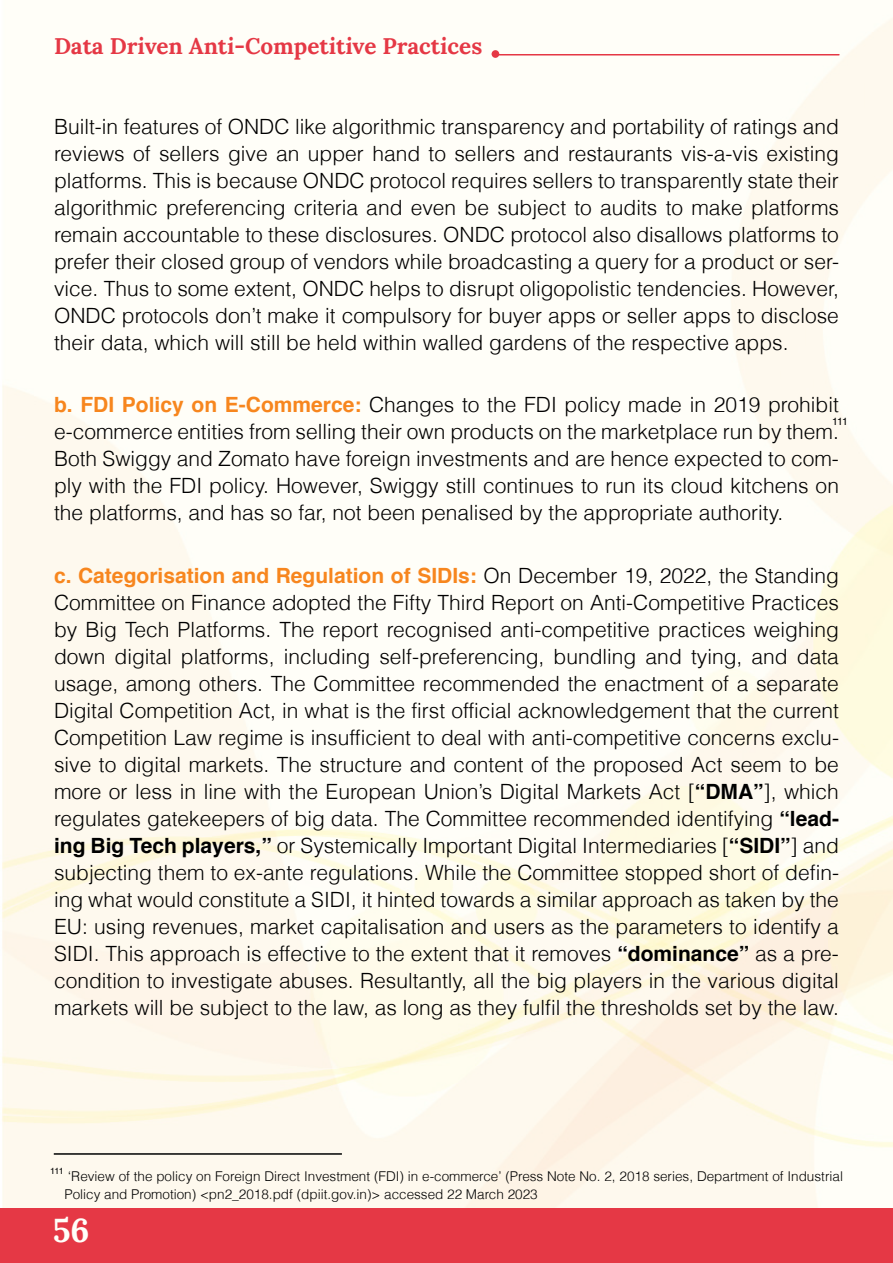
<style>
.page{position:relative;width:893px;height:1263px;background:#fff}
.page>*{position:absolute;margin:0;border:0;box-sizing:border-box;transform-origin:0 0}
.t1{font:700 33px "Lora";color:#fffff9}
.t2{font:700 22.5px "Lora";color:#e53845}
.t3{font:300 21px/27px "Helvetica";color:#000;text-align:justify}
.t4{font:300 13.5px/18px "Helvetica";color:#000}
.t5{font:10.5px "Helvetica";color:#000101}
.t6{font:9px "Helvetica";color:#000101}
.s1{font-weight:700;color:#f7861e}
.s2{font-weight:700}
</style>
<div class="page">
<img style="left:0;top:17px;width:893px;height:1192px">
<div style="left:0;top:1209px;width:893px;height:54px;background:#e53845"></div>
<hr style="left:496px;top:54px;width:343px;height:2px;background:#e53845">
<div style="left:492px;top:50px;width:7px;height:8px;background:#e53845;border-radius:50%"></div>
<hr style="left:54px;top:1153px;width:288px;height:2px;background:#000101">
<p class="t2" style="left:54px;top:31px;width:430px">Data Driven Anti-Competitive Practices</p>
<p class="t3" style="left:54px;top:113px;width:786px">Built-in features of ONDC like algorithmic transparency and portability of ratings and reviews of sellers give an upper hand to sellers and restaurants vis-a-vis existing platforms. This is because ONDC protocol requires sellers to transparently state their algorithmic preferencing criteria and even be subject to audits to make platforms remain accountable to these disclosures. ONDC protocol also disallows platforms to prefer their closed group of vendors while broadcasting a query for a product or ser&shy;vice. Thus to some extent, ONDC helps to disrupt oligopolistic tendencies. However, ONDC protocols don’t make it compulsory for buyer apps or seller apps to disclose their data, which will still be held within walled gardens of the respective apps.</p>
<p class="t3" style="left:54px;top:390px;width:786px"><span class="s1">b. FDI Policy on E-Commerce:</span> Changes to the FDI policy made in 2019 prohibit e-commerce entities from selling their own products on the marketplace run by them.<br>Both Swiggy and Zomato have foreign investments and are hence expected to com&shy;ply with the FDI policy. However, Swiggy still continues to run its cloud kitchens on the platforms, and has so far, not been penalised by the appropriate authority.</p>
<p class="t5" style="left:832px;top:413px;width:17px">111</p>
<p class="t3" style="left:54px;top:562px;width:786px"><span class="s1">c. Categorisation and Regulation of SIDIs:</span> On December 19, 2022, the Standing Committee on Finance adopted the Fifty Third Report on Anti-Competitive Practices by Big Tech Platforms. The report recognised anti-competitive practices weighing down digital platforms, including self-preferencing, bundling and tying, and data usage, among others. The Committee recommended the enactment of a separate Digital Competition Act, in what is the first official acknowledgement that the current Competition Law regime is insufficient to deal with anti-competitive concerns exclu&shy;sive to digital markets. The structure and content of the proposed Act seem to be more or less in line with the European Union’s Digital Markets Act [<span class="s2">“DMA”</span>], which regulates gatekeepers of big data. The Committee recommended identifying <span class="s2">“lead&shy;ing Big Tech players,”</span> or Systemically Important Digital Intermediaries [<span class="s2">“SIDI”</span>] and subjecting them to ex-ante regulations. While the Committee stopped short of defin&shy;ing what would constitute a SIDI, it hinted towards a similar approach as taken by the EU: using revenues, market capitalisation and users as the parameters to identify a SIDI. This approach is effective to the extent that it removes <span class="s2">“dominance”</span> as a pre&shy;condition to investigate abuses. Resultantly, all the big players in the various digital markets will be subject to the law, as long as they fulfil the thresholds set by the law.</p>
<p class="t6" style="left:50px;top:1164px;width:15px">111</p>
<p class="t4" style="left:64px;top:1167px;width:780px">‘Review of the policy on Foreign Direct Investment (FDI) in e-commerce’ (Press Note No. 2, 2018 series, Department of Industrial<br>Policy and Promotion) &lt;pn2_2018.pdf (dpiit.gov.in)&gt; accessed 22 March 2023</p>
<h1 class="t1" style="left:53px;top:1208px;width:38px">56</h1>
</div>
